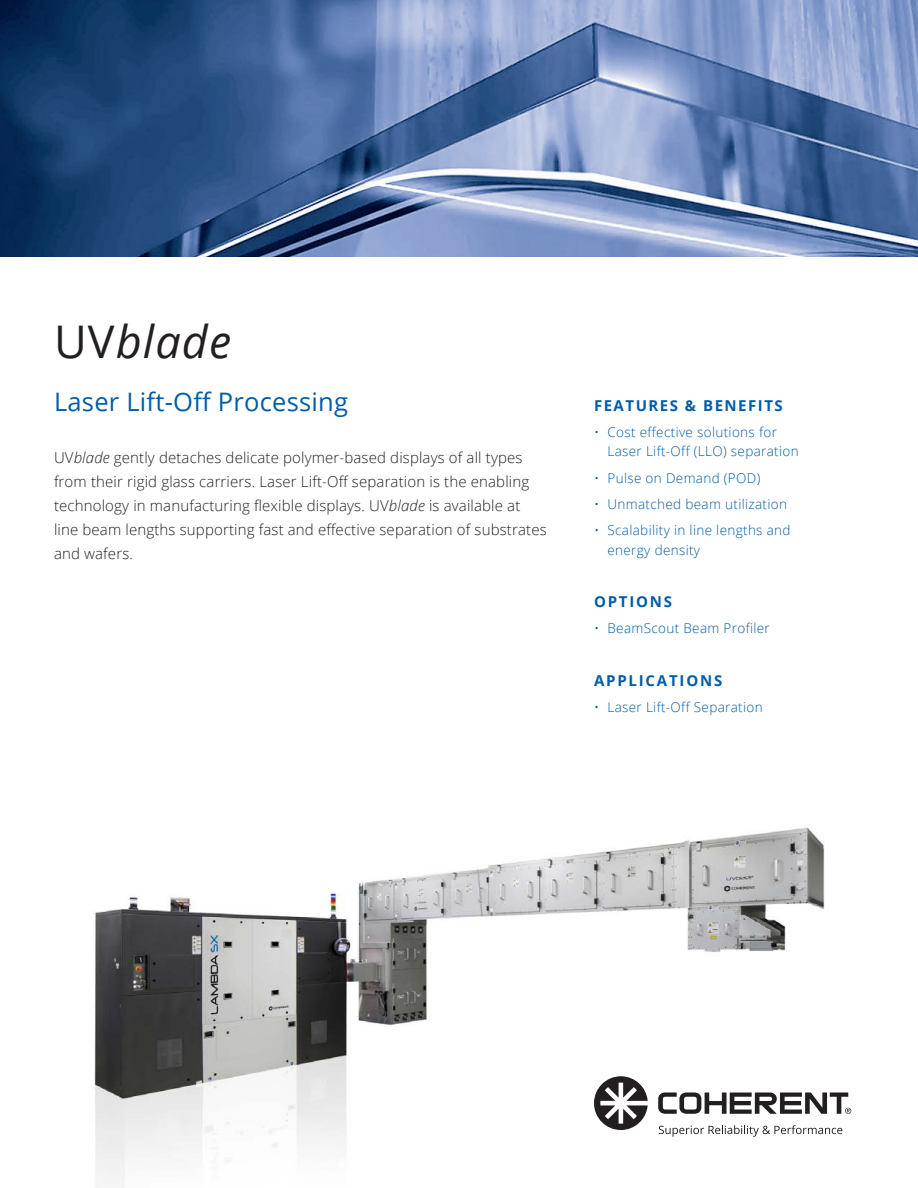
<style>
.page{position:relative;width:918px;height:1188px;background:#fff}
.page>*{position:absolute;margin:0;border:0;box-sizing:border-box;transform-origin:0 0}
.t1{font:italic 45px "Open Sans";letter-spacing:.025em;color:#231f20}
.Subtitle{font:25.5px "Open Sans";letter-spacing:.01em;color:#015da7}
.Body{font:300 15px/24px "Open Sans";letter-spacing:.01em;color:#231f20}
.FEATURES_BENEFITS_AP{font:700 15px "Open Sans";letter-spacing:.12em;color:#015da7}
.FEATURES_BENEFITS_AP-2{font:700 15px "Open Sans";letter-spacing:.1em;color:#015da7}
.Bullets{font:300 13.5px/19.5px "Open Sans";letter-spacing:.025em;color:#015da7}
.s1{font-style:normal}
.s2{font-style:italic}
</style>
<div class="page">
<svg style="left:837px;top:1127px;width:5px;height:8px"></svg>
<svg style="left:837px;top:1092px;width:14px;height:22px"></svg>
<img style="left:0;top:0;width:918px;height:256px">
<img style="left:94px;top:827px;width:743px;height:361px">
<p class="t1" style="left:54px;top:311px;width:179px"><span class="s1">UV</span>blade</p>
<p class="Subtitle" style="left:54px;top:384px;width:296px">Laser Lift-Off Processing</p>
<p class="Body" style="left:54px;top:445px;width:494px">UV<span class="s2">blade</span> gently detaches delicate polymer-based displays of all types from their rigid glass carriers. Laser Lift-Off separation is the enabling technology in manufacturing flexible displays. UV<span class="s2">blade</span> is available at line beam lengths supporting fast and effective separation of substrates and wafers.</p>
<p class="FEATURES_BENEFITS_AP-2" style="left:594px;top:395px;width:190px">FEATURES &amp; BENEFITS</p>
<p class="Bullets" style="left:608px;top:422px;width:193px;text-indent:-14px">• Cost effective solutions for<br>Laser Lift-Off (LLO) separation</p>
<p class="Bullets" style="left:594px;top:468px;width:168px">• Pulse on Demand (POD)</p>
<p class="Bullets" style="left:594px;top:494px;width:195px">• Unmatched beam utilization</p>
<p class="Bullets" style="left:608px;top:520px;width:185px;text-indent:-14px">• Scalability in line lengths and energy density</p>
<p class="FEATURES_BENEFITS_AP" style="left:594px;top:591px;width:80px">OPTIONS</p>
<p class="Bullets" style="left:594px;top:618px;width:177px">• BeamScout Beam Profiler</p>
<p class="FEATURES_BENEFITS_AP" style="left:594px;top:670px;width:130px">APPLICATIONS</p>
<p class="Bullets" style="left:594px;top:697px;width:170px">• Laser Lift-Off Separation</p>
</div>
